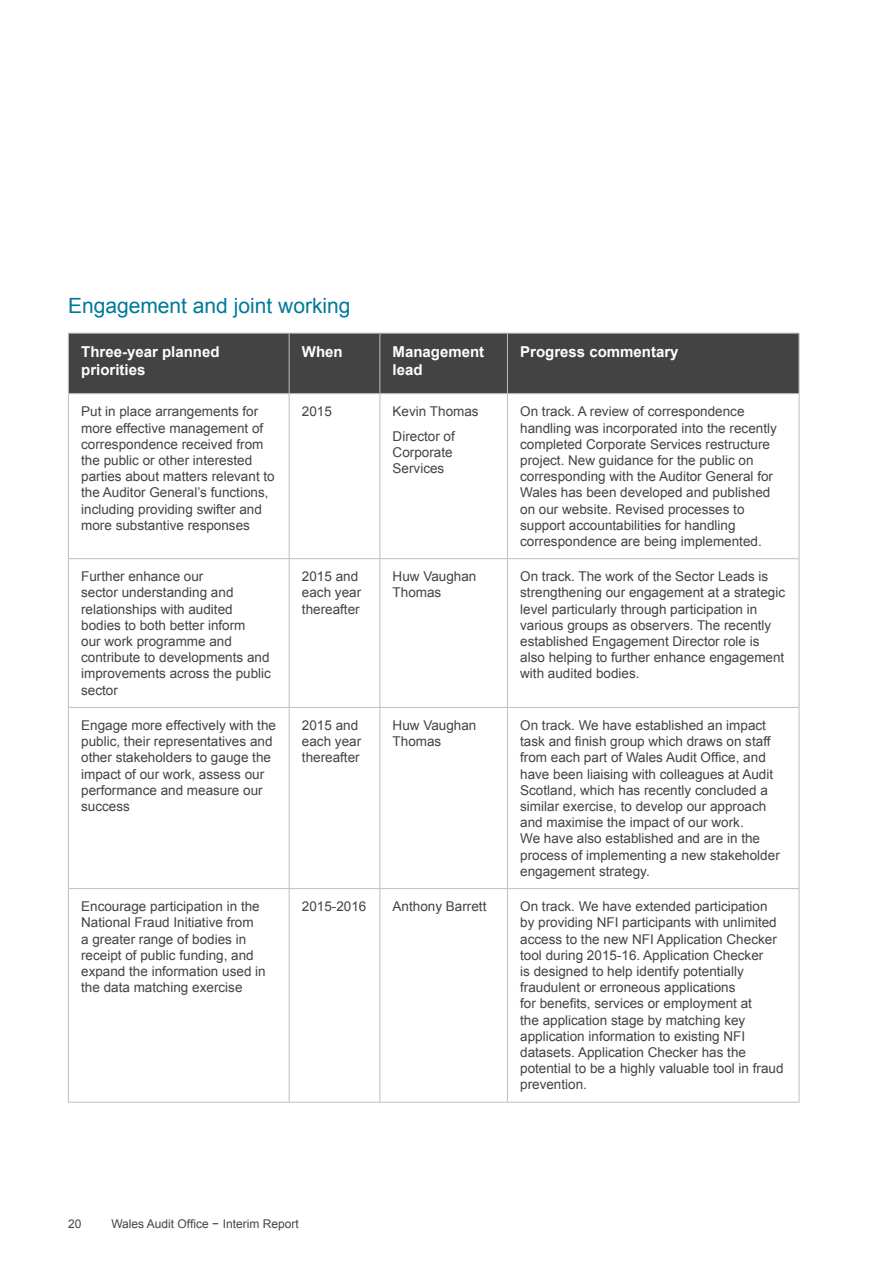
<style>
.page{position:relative;width:893px;height:1263px;background:#fff}
.page>*{position:absolute;margin:0;border:0;box-sizing:border-box;transform-origin:0 0}
.Heading_1{font:21px "Arial";color:#00799a}
.Table_header_text{font:700 15px/18px "Arial";color:#fff}
.Table_text{font:13.5px/16.2px "Arial";color:#434343}
.t1{font:12px "Arial";color:#464547}
</style>
<div class="page">
<div style="left:69px;top:334px;width:730px;height:59px;background:#434343"></div>
<svg style="left:69px;top:394px;width:730px;height:708px"></svg>
<hr style="left:68px;top:393px;width:221px;height:1px;background:#bcbec0">
<hr style="left:68px;top:394px;width:1px;height:164px;background:#bcbec0">
<hr style="left:289px;top:393px;width:91px;height:1px;background:#bcbec0">
<hr style="left:289px;top:394px;width:1px;height:164px;background:#bcbec0">
<hr style="left:380px;top:393px;width:127px;height:1px;background:#bcbec0">
<hr style="left:379px;top:394px;width:1px;height:164px;background:#bcbec0">
<hr style="left:507px;top:393px;width:292px;height:1px;background:#bcbec0">
<hr style="left:507px;top:394px;width:1px;height:164px;background:#bcbec0">
<hr style="left:799px;top:394px;width:1px;height:164px;background:#bcbec0">
<hr style="left:68px;top:558px;width:221px;height:1px;background:#bcbec0">
<hr style="left:68px;top:559px;width:1px;height:148px;background:#bcbec0">
<hr style="left:289px;top:558px;width:91px;height:1px;background:#bcbec0">
<hr style="left:289px;top:559px;width:1px;height:148px;background:#bcbec0">
<hr style="left:380px;top:558px;width:127px;height:1px;background:#bcbec0">
<hr style="left:379px;top:559px;width:1px;height:148px;background:#bcbec0">
<hr style="left:507px;top:558px;width:292px;height:1px;background:#bcbec0">
<hr style="left:507px;top:559px;width:1px;height:148px;background:#bcbec0">
<hr style="left:799px;top:559px;width:1px;height:148px;background:#bcbec0">
<hr style="left:68px;top:707px;width:221px;height:1px;background:#bcbec0">
<hr style="left:68px;top:708px;width:1px;height:180px;background:#bcbec0">
<hr style="left:289px;top:707px;width:91px;height:1px;background:#bcbec0">
<hr style="left:289px;top:708px;width:1px;height:180px;background:#bcbec0">
<hr style="left:380px;top:707px;width:127px;height:1px;background:#bcbec0">
<hr style="left:379px;top:708px;width:1px;height:180px;background:#bcbec0">
<hr style="left:507px;top:707px;width:292px;height:1px;background:#bcbec0">
<hr style="left:507px;top:708px;width:1px;height:180px;background:#bcbec0">
<hr style="left:799px;top:708px;width:1px;height:180px;background:#bcbec0">
<hr style="left:68px;top:888px;width:221px;height:1px;background:#bcbec0">
<hr style="left:68px;top:889px;width:1px;height:213px;background:#bcbec0">
<hr style="left:289px;top:888px;width:91px;height:1px;background:#bcbec0">
<hr style="left:289px;top:889px;width:1px;height:213px;background:#bcbec0">
<hr style="left:380px;top:888px;width:127px;height:1px;background:#bcbec0">
<hr style="left:379px;top:889px;width:1px;height:213px;background:#bcbec0">
<hr style="left:507px;top:888px;width:292px;height:1px;background:#bcbec0">
<hr style="left:507px;top:889px;width:1px;height:213px;background:#bcbec0">
<hr style="left:799px;top:889px;width:1px;height:213px;background:#bcbec0">
<hr style="left:68px;top:1102px;width:221px;height:1px;background:#bcbec0">
<hr style="left:289px;top:1102px;width:91px;height:1px;background:#bcbec0">
<hr style="left:380px;top:1102px;width:127px;height:1px;background:#bcbec0">
<hr style="left:507px;top:1102px;width:292px;height:1px;background:#bcbec0">
<hr style="left:68px;top:333px;width:221px;height:1px;background:#bcbec0">
<hr style="left:68px;top:333px;width:1px;height:60px;background:#bcbec0">
<hr style="left:289px;top:333px;width:91px;height:1px;background:#bcbec0">
<hr style="left:289px;top:333px;width:1px;height:60px;background:#bcbec0">
<hr style="left:380px;top:333px;width:127px;height:1px;background:#bcbec0">
<hr style="left:379px;top:333px;width:1px;height:60px;background:#bcbec0">
<hr style="left:507px;top:333px;width:292px;height:1px;background:#bcbec0">
<hr style="left:507px;top:333px;width:1px;height:60px;background:#bcbec0">
<hr style="left:799px;top:333px;width:1px;height:60px;background:#bcbec0">
<p class="Heading_1" style="left:68px;top:292px;width:284px">Engagement and joint working</p>
<p class="Table_header_text" style="left:81px;top:343px;width:140px">Three-year planned priorities</p>
<p class="Table_header_text" style="left:302px;top:343px;width:42px">When</p>
<p class="Table_header_text" style="left:393px;top:343px;width:93px">Management lead</p>
<p class="Table_header_text" style="left:520px;top:343px;width:160px">Progress commentary</p>
<p class="Table_text" style="left:81px;top:404px;width:195px">Put in place arrangements for more effective management of correspondence received from the public or other interested parties about matters relevant to the Auditor General’s functions, including providing swifter and more substantive responses</p>
<p class="Table_text" style="left:302px;top:404px;width:32px">2015</p>
<p class="Table_text" style="left:393px;top:404px;width:88px">Kevin Thomas</p>
<p class="Table_text" style="left:520px;top:404px;width:258px">On track. A review of correspondence handling was incorporated into the recently completed Corporate Services restructure project. New guidance for the public on corresponding with the Auditor General for Wales has been developed and published on our website. Revised processes to support accountabilities for handling correspondence are being implemented.</p>
<p class="Table_text" style="left:393px;top:428px;width:64px">Director of<br>Corporate<br>Services</p>
<p class="Table_text" style="left:81px;top:568px;width:191px">Further enhance our<br>sector understanding and relationships with audited bodies to both better inform<br>our work programme and contribute to developments and improvements across the public sector</p>
<p class="Table_text" style="left:302px;top:568px;width:61px">2015 and each year thereafter</p>
<p class="Table_text" style="left:393px;top:568px;width:85px">Huw Vaughan<br>Thomas</p>
<p class="Table_text" style="left:520px;top:568px;width:266px">On track. The work of the Sector Leads is strengthening our engagement at a strategic level particularly through participation in various groups as observers. The recently established Engagement Director role is also helping to further enhance engagement with audited bodies.</p>
<p class="Table_text" style="left:81px;top:717px;width:196px">Engage more effectively with the public, their representatives and other stakeholders to gauge the impact of our work, assess our performance and measure our success</p>
<p class="Table_text" style="left:302px;top:717px;width:61px">2015 and each year thereafter</p>
<p class="Table_text" style="left:393px;top:717px;width:85px">Huw Vaughan<br>Thomas</p>
<p class="Table_text" style="left:520px;top:717px;width:261px">On track. We have established an impact task and finish group which draws on staff from each part of Wales Audit Office, and have been liaising with colleagues at Audit Scotland, which has recently concluded a similar exercise, to develop our approach and maximise the impact of our work.<br>We have also established and are in the process of implementing a new stakeholder engagement strategy.</p>
<p class="Table_text" style="left:81px;top:898px;width:186px">Encourage participation in the<br>National Fraud Initiative from<br>a greater range of bodies in receipt of public funding, and expand the information used in the data matching exercise</p>
<p class="Table_text" style="left:302px;top:898px;width:66px">2015-2016</p>
<p class="Table_text" style="left:393px;top:898px;width:95px">Anthony Barrett</p>
<p class="Table_text" style="left:520px;top:898px;width:265px">On track. We have extended participation by providing NFI participants with unlimited access to the new NFI Application Checker tool during 2015-16. Application Checker<br>is designed to help identify potentially fraudulent or erroneous applications<br>for benefits, services or employment at<br>the application stage by matching key application information to existing NFI datasets. Application Checker has the potential to be a highly valuable tool in fraud prevention.</p>
<p class="t1" style="left:68px;top:1216px;width:15px">20</p>
<p class="t1" style="left:111px;top:1216px;width:189px">Wales Audit Office − Interim Report</p>
</div>
